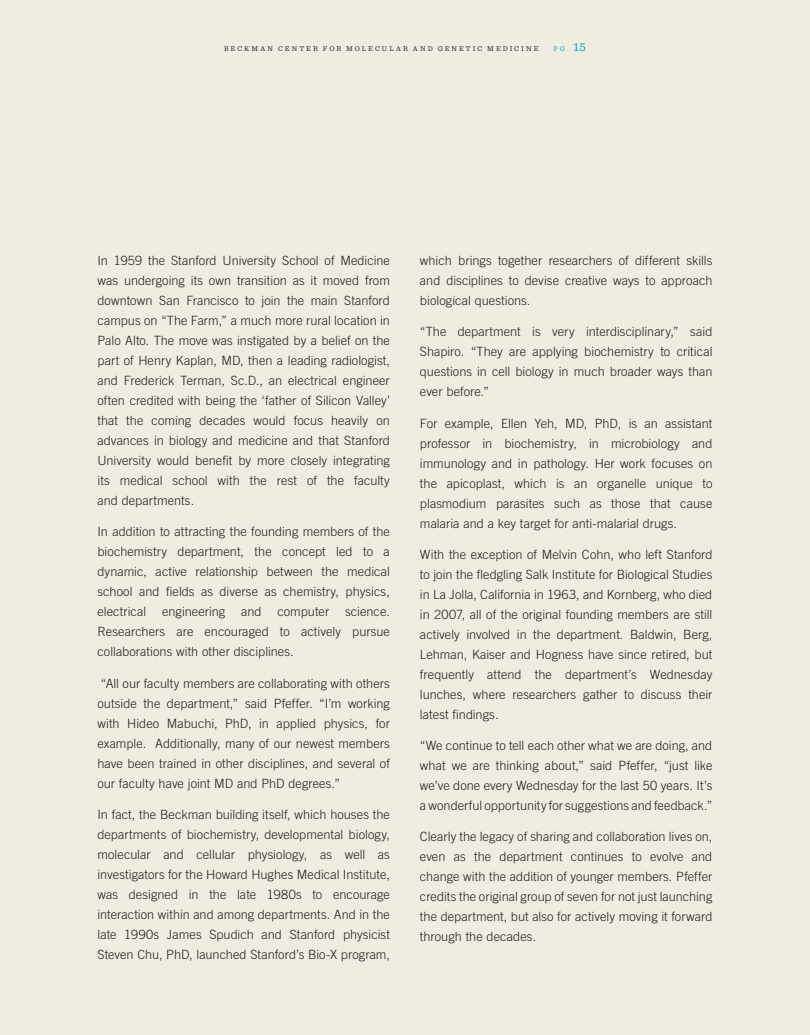
<style>
.page{position:relative;width:810px;height:1035px;background:#efede1}
.page>*{position:absolute;margin:0;border:0;box-sizing:border-box;transform-origin:0 0}
.t1{font:300 12.75px/20px "Trade Gothic";letter-spacing:.005em;color:#231f20;text-align:justify}
.t2{font:7.25px "Sentinel";color:#231f20}
.t3{font:7.25px "Sentinel";color:#00afbd}
.s1{font-size:6.88px}
.s2{font-size:12.5px}
</style>
<div class="page">
<hr style="left:0;top:540px;width:1px;height:495px;background:#dfddc8">
<p class="t2" style="left:224px;top:44px;width:9px">B ECKMAN</p>
<p class="t2" style="left:278px;top:44px;width:9px">C ENTER</p>
<p class="t2" style="left:323px;top:44px;width:8px">FOR</p>
<p class="t2" style="left:346px;top:44px;width:11px">M OLECULAR</p>
<p class="t2" style="left:413px;top:44px;width:8px">AND</p>
<p class="t2" style="left:438px;top:44px;width:9px">G ENETIC</p>
<p class="t2" style="left:487px;top:44px;width:11px">M EDICINE</p>
<p class="t3" style="left:554px;top:44px;width:34px">PG <span class="s1">.</span><span class="s2">15</span></p>
<p class="t1" style="left:98px;top:250px;width:294px">In 1959 the Stanford University School of Medicine was undergoing its own transition as it moved from downtown San Francisco to join the main Stanford campus on “The Farm,” a much more rural location in Palo Alto. The move was instigated by a belief on the part of Henry Kaplan, MD, then a leading radiologist, and Frederick Terman, Sc.D., an electrical engineer often credited with being the ‘father of Silicon Valley’ that the coming decades would focus heavily on advances in biology and medicine and that Stanford University would benefit by more closely integrating its medical school with the rest of the faculty and departments.</p>
<p class="t1" style="left:98px;top:522px;width:294px">In addition to attracting the founding members of the biochemistry department, the concept led to a dynamic, active relationship between the medical school and fields as diverse as chemistry, physics, electrical engineering and computer science.<br>Researchers are encouraged to actively pursue collaborations with other disciplines.</p>
<p class="t1" style="left:98px;top:673px;width:294px">“All our faculty members are collaborating with others outside the department,” said Pfeffer. “I’m working with Hideo Mabuchi, PhD, in applied physics, for example. Additionally, many of our newest members have been trained in other disciplines, and several of our faculty have joint MD and PhD degrees.”</p>
<p class="t1" style="left:98px;top:804px;width:294px">In fact, the Beckman building itself, which houses the departments of biochemistry, developmental biology, molecular and cellular physiology, as well as investigators for the Howard Hughes Medical Institute, was designed in the late 1980s to encourage interaction within and among departments. And in the late 1990s James Spudich and Stanford physicist Steven Chu, PhD, launched Stanford’s Bio-X program,</p>
<p class="t1" style="left:420px;top:250px;width:294px">which brings together researchers of different skills and disciplines to devise creative ways to approach biological questions.</p>
<p class="t1" style="left:420px;top:322px;width:294px">“The department is very interdisciplinary,” said Shapiro. “They are applying biochemistry to critical questions in cell biology in much broader ways than ever before.”</p>
<p class="t1" style="left:420px;top:413px;width:294px">For example, Ellen Yeh, MD, PhD, is an assistant professor in biochemistry, in microbiology and immunology and in pathology. Her work focuses on the apicoplast, which is an organelle unique to plasmodium parasites such as those that cause malaria and a key target for anti-malarial drugs.</p>
<p class="t1" style="left:420px;top:544px;width:294px">With the exception of Melvin Cohn, who left Stanford to join the fledgling Salk Institute for Biological Studies in La Jolla, California in 1963, and Kornberg, who died in 2007, all of the original founding members are still actively involved in the department. Baldwin, Berg, Lehman, Kaiser and Hogness have since retired, but frequently attend the department’s Wednesday lunches, where researchers gather to discuss their latest findings.</p>
<p class="t1" style="left:420px;top:735px;width:294px">“We continue to tell each other what we are doing, and what we are thinking about,” said Pfeffer, “just like we’ve done every Wednesday for the last 50 years. It’s a wonderful opportunity for suggestions and feedback.”</p>
<p class="t1" style="left:420px;top:827px;width:294px">Clearly the legacy of sharing and collaboration lives on, even as the department continues to evolve and change with the addition of younger members. Pfeffer credits the original group of seven for not just launching the department, but also for actively moving it forward through the decades.</p>
</div>
